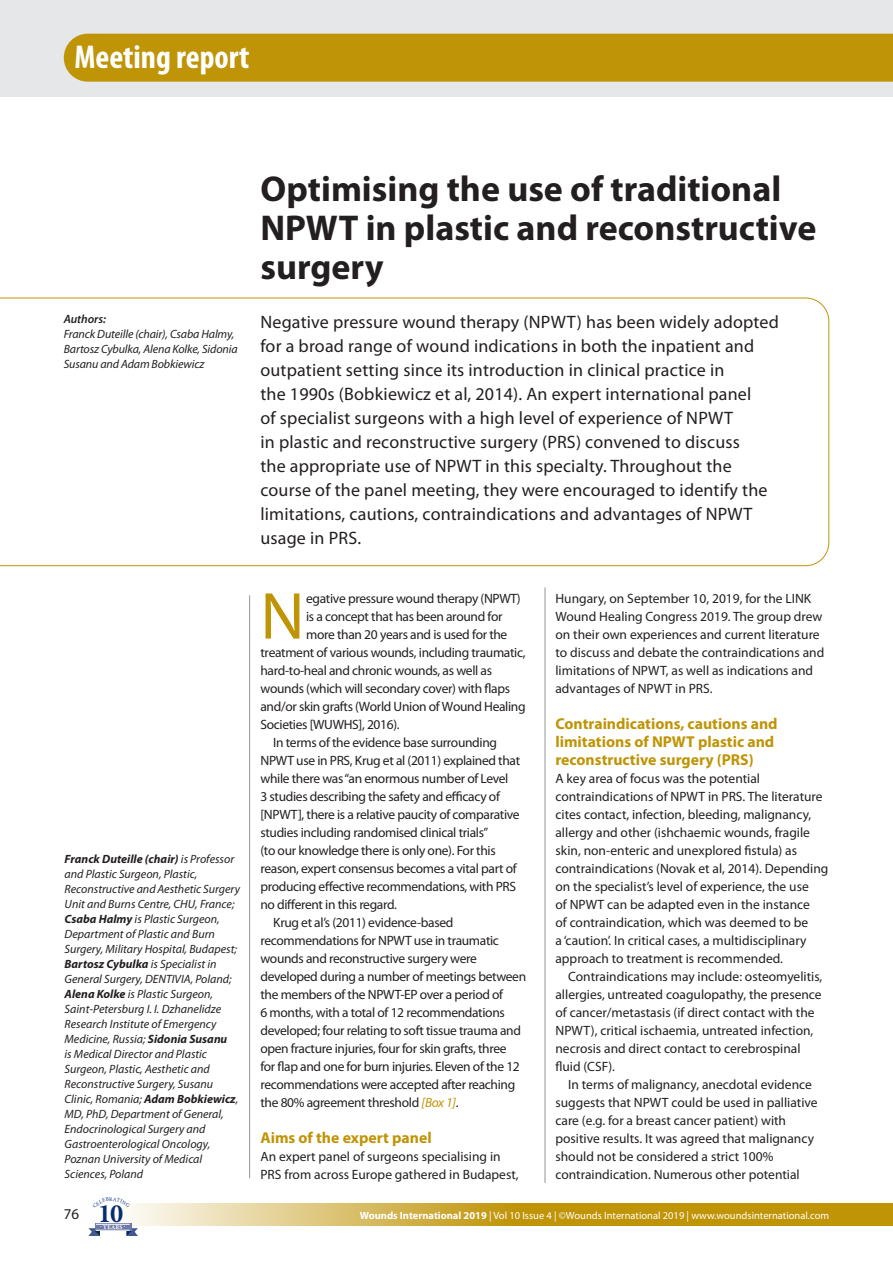
<style>
.page{position:relative;width:893px;height:1263px;background:#fff}
.page>*{position:absolute;margin:0;border:0;box-sizing:border-box;transform-origin:0 0}
.t1{font:66.9px "Myriad Pro";color:#c09407}
.t2{font:700 36px/39px "Myriad Pro";color:#231f20}
.t3{font:700 condensed 33.15px "Myriad Pro";color:#fff}
.t4{font:18px/24px "Myriad Pro";letter-spacing:.01em;color:#231f20}
.t5{font:700 15.75px/18px "Myriad Pro";color:#c09407}
.t6{font:15px "Myriad Pro";color:#231f20}
.t7{font:13.5px/18px "Myriad Pro";letter-spacing:-.005em;color:#231f20}
.t8{font:13.5px "Myriad Pro";letter-spacing:-.025em;color:#231f20}
.t9{font:italic 12px/15px "Myriad Pro";color:#231f20}
.t10{font:italic 600 12px "Myriad Pro";letter-spacing:-.005em;color:#231f20}
.t11{font:10.5px "Myriad Pro";color:#fff}
.t12{font:700 5.85px "Minion Pro";letter-spacing:.04em;color:#fff}
.s1{font-weight:700}
.s2{font-style:italic;color:#c09407}
.s3{font-family:"Minion Pro";font-weight:700;font-size:26.4px;color:#052d6f}
</style>
<div class="page">
<hr style="left:249px;top:595px;width:1px;height:583px;background:#939598">
<hr style="left:545px;top:587px;width:1px;height:596px;background:#939598">
<div style="left:0;top:0;width:893px;height:97px;background:#e6e7e9"></div>
<svg style="left:0;top:298px;width:829px;height:268px"></svg>
<div style="left:64px;top:34px;width:829px;height:48px;background:#c09407"></div>
<svg style="left:128px;top:1203px;width:765px;height:23px;fill:#c0950a"></svg>
<svg style="left:127px;top:1228px;width:11px;height:8px"></svg>
<svg style="left:95px;top:1223px;width:37px;height:8px"></svg>
<hr style="left:96px;top:1224px;width:34px;height:1px;background:#fff">
<hr style="left:96px;top:1230px;width:34px;height:1px;background:#fff">
<svg style="left:88px;top:1228px;width:12px;height:8px"></svg>
<div style="left:64px;top:314px;width:176px;height:87px;background:#fff"></div>
<h3 class="t3" style="left:74px;top:37px;width:176px">Meeting report</h3>
<p class="t10" style="left:64px;top:312px;width:44px">Authors:</p>
<p class="t9" style="left:64px;top:327px;width:175px">Franck Duteille (chair), Csaba Halmy,<br>Bartosz Cybulka, Alena Kolke, Sidonia<br>Susanu and Adam Bobkiewicz</p>
<p class="t9" style="left:65px;top:851px;width:177px"><span class="s1">Franck Duteille (chair)</span> is Professor and Plastic Surgeon, Plastic, Reconstructive and Aesthetic Surgery Unit and Burns Centre, CHU, France; <span class="s1">Csaba Halmy</span> is Plastic Surgeon, Department of Plastic and Burn Surgery, Military Hospital, Budapest; <span class="s1">Bartosz Cybulka</span> is Specialist in General Surgery, DENTIVIA, Poland; <span class="s1">Alena Kolke</span> is Plastic Surgeon, Saint-Petersburg I. I. Dzhanelidze Research Institute of Emergency Medicine, Russia; <span class="s1">Sidonia Susanu<br></span>is Medical Director and Plastic Surgeon, Plastic, Aesthetic and Reconstructive Surgery, Susanu Clinic, Romania; <span class="s1">Adam Bobkiewicz</span>, MD, PhD, Department of General, Endocrinological Surgery and Gastroenterological Oncology, Poznan University of Medical Sciences, Poland</p>
<h2 class="t2" style="left:260px;top:168px;width:557px">Optimising the use of traditional<br>NPWT in plastic and reconstructive surgery</h2>
<h3 class="t4" style="left:260px;top:307px;width:37px">Intro</h3>
<p class="t4" style="left:260px;top:309px;width:520px">Negative pressure wound therapy (NPWT) has been widely adopted for a broad range of wound indications in both the inpatient and outpatient setting since its introduction in clinical practice in<br>the 1990s (Bobkiewicz et al, 2014). An expert international panel<br>of specialist surgeons with a high level of experience of NPWT<br>in plastic and reconstructive surgery (PRS) convened to discuss<br>the appropriate use of NPWT in this specialty. Throughout the course of the panel meeting, they were encouraged to identify the limitations, cautions, contraindications and advantages of NPWT usage in PRS.</p>
<h1 class="t1" style="left:260px;top:575px;width:46px">N</h1>
<p class="t8" style="left:306px;top:590px;width:216px">egative pressure wound therapy (NPWT)</p>
<p class="t8" style="left:306px;top:608px;width:198px">is a concept that has been around for</p>
<p class="t8" style="left:306px;top:626px;width:203px">more than 20 years and is used for the</p>
<p class="t8" style="left:260px;top:644px;width:267px">treatment of various wounds, including traumatic,</p>
<p class="t8" style="left:260px;top:662px;width:233px">hard-to-heal and chronic wounds, as well as</p>
<p class="t8" style="left:260px;top:680px;width:251px">wounds (which will secondary cover) with flaps</p>
<p class="t8" style="left:260px;top:698px;width:267px">and/or skin grafts (World Union of Wound Healing</p>
<p class="t8" style="left:260px;top:716px;width:141px">Societies [WUWHS], 2016).</p>
<p class="t8" style="left:273px;top:734px;width:225px">In terms of the evidence base surrounding</p>
<p class="t8" style="left:260px;top:752px;width:261px">NPWT use in PRS, Krug et al (2011) explained that</p>
<p class="t8" style="left:260px;top:770px;width:249px">while there was “an enormous number of Level</p>
<p class="t8" style="left:260px;top:788px;width:241px">3 studies describing the safety and efficacy of</p>
<p class="t8" style="left:260px;top:806px;width:261px">[NPWT], there is a relative paucity of comparative</p>
<p class="t8" style="left:260px;top:824px;width:229px">studies including randomised clinical trials”</p>
<p class="t8" style="left:260px;top:842px;width:237px">(to our knowledge there is only one). For this</p>
<p class="t8" style="left:260px;top:860px;width:258px">reason, expert consensus becomes a vital part of</p>
<p class="t8" style="left:260px;top:878px;width:257px">producing effective recommendations, with PRS</p>
<p class="t8" style="left:260px;top:896px;width:138px">no different in this regard.</p>
<p class="t8" style="left:273px;top:914px;width:182px">Krug et al’s (2011) evidence-based</p>
<p class="t8" style="left:260px;top:932px;width:240px">recommendations for NPWT use in traumatic</p>
<p class="t8" style="left:260px;top:950px;width:218px">wounds and reconstructive surgery were</p>
<p class="t8" style="left:260px;top:968px;width:267px">developed during a number of meetings between</p>
<p class="t8" style="left:260px;top:986px;width:244px">the members of the NPWT-EP over a period of</p>
<p class="t8" style="left:260px;top:1004px;width:246px">6 months, with a total of 12 recommendations</p>
<p class="t8" style="left:260px;top:1022px;width:262px">developed; four relating to soft tissue trauma and</p>
<p class="t8" style="left:260px;top:1040px;width:248px">open fracture injuries, four for skin grafts, three</p>
<p class="t8" style="left:260px;top:1058px;width:261px">for flap and one for burn injuries. Eleven of the 12</p>
<p class="t8" style="left:260px;top:1076px;width:256px">recommendations were accepted after reaching</p>
<p class="t8" style="left:260px;top:1094px;width:200px">the 80% agreement threshold <span class="s2">[Box 1]</span>.</p>
<p class="t5" style="left:260px;top:1128px;width:173px">Aims of the expert panel</p>
<p class="t7" style="left:260px;top:1147px;width:260px">An expert panel of surgeons specialising in<br>PRS from across Europe gathered in Budapest,</p>
<p class="t7" style="left:555px;top:589px;width:270px">Hungary, on September 10, 2019, for the LINK Wound Healing Congress 2019. The group drew on their own experiences and current literature to discuss and debate the contraindications and limitations of NPWT, as well as indications and advantages of NPWT in PRS.</p>
<p class="t5" style="left:555px;top:714px;width:224px">Contraindications, cautions and limitations of NPWT plastic and reconstructive surgery (PRS)</p>
<p class="t7" style="left:555px;top:769px;width:274px">A key area of focus was the potential contraindications of NPWT in PRS. The literature cites contact, infection, bleeding, malignancy, allergy and other (ishchaemic wounds, fragile skin, non-enteric and unexplored fistula) as contraindications (Novak et al, 2014). Depending on the specialist’s level of experience, the use<br>of NPWT can be adapted even in the instance<br>of contraindication, which was deemed to be<br>a ‘caution’. In critical cases, a multidisciplinary approach to treatment is recommended.</p>
<p class="t7" style="left:555px;top:967px;width:268px;text-indent:13px">Contraindications may include: osteomyelitis, allergies, untreated coagulopathy, the presence of cancer/metastasis (if direct contact with the NPWT), critical ischaemia, untreated infection, necrosis and direct contact to cerebrospinal fluid (CSF).</p>
<p class="t7" style="left:555px;top:1075px;width:264px;text-indent:13px">In terms of malignancy, anecdotal evidence suggests that NPWT could be used in palliative care (e.g. for a breast cancer patient) with positive results. It was agreed that malignancy should not be considered a strict 100% contraindication. Numerous other potential</p>
<p class="t6" style="left:64px;top:1204px;width:61px">76 <span class="s3">10</span></p>
<p class="t11" style="left:360px;top:1208px;width:471px"><span class="s1">Wounds International 2019</span> | Vol 10 Issue 4 | ©Wounds International 2019 | www.woundsinternational.com</p>
<p class="t12" style="left:101px;top:1223px;width:26px">. YEARS .</p>
</div>
